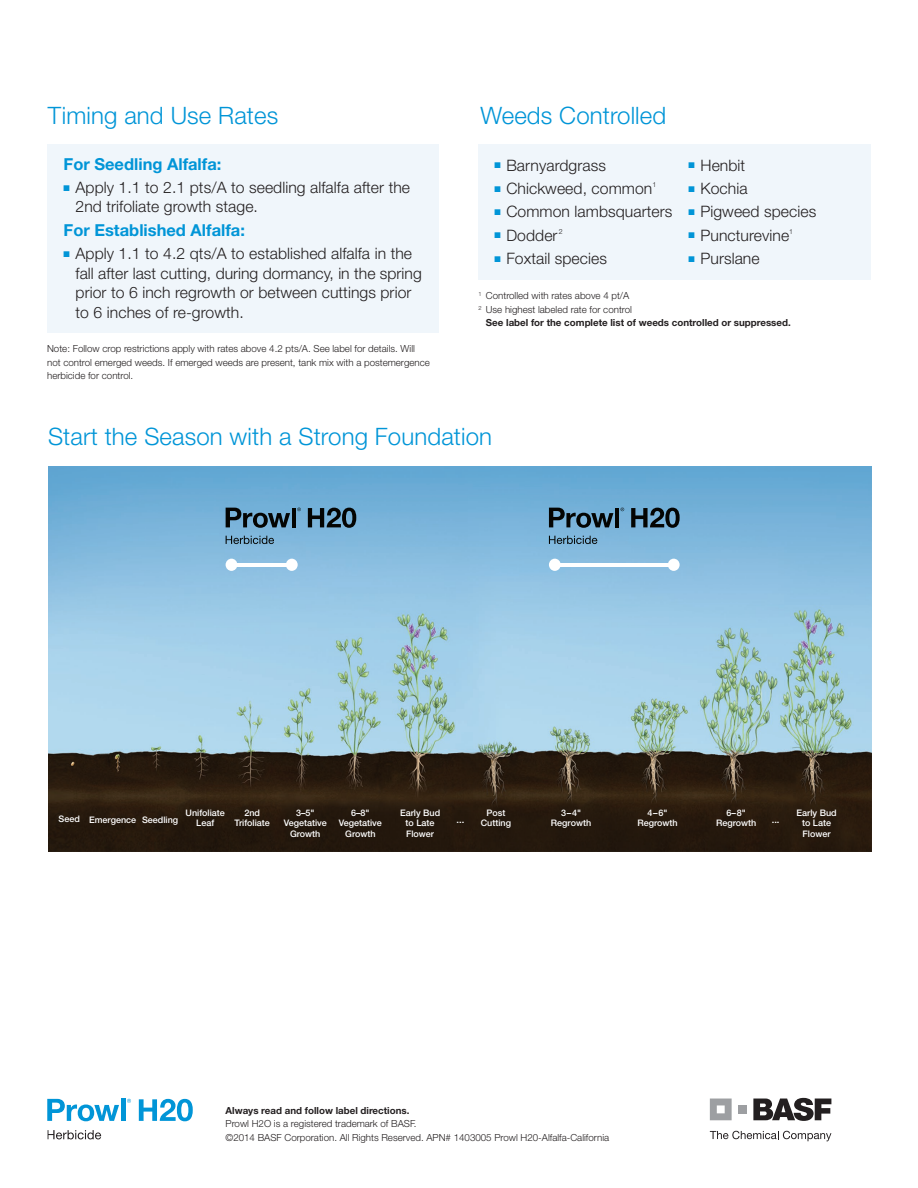
<style>
.page{position:relative;width:918px;height:1188px;background:#fff}
.page>*{position:absolute;margin:0;border:0;box-sizing:border-box;transform-origin:0 0}
.t1{font:300 24px "Helvetica Neue";letter-spacing:.005em;color:#0195d7}
.t2{font:700 16.5px "Helvetica Neue";color:#0195d7}
.t3{font:300 15.75px/19.5px "Helvetica Neue";letter-spacing:.005em;color:#231f20}
.t4{font:300 9.75px/13.5px "Helvetica Neue";color:#231f20}
.t5{font:700 9.75px "Helvetica Neue";color:#231f20}
.t6{font:500 9.3px "Helvetica Neue";color:#fff}
.t7{font:500 9px/10.8px "Helvetica Neue";color:#fff;text-align:center}
.t8{font:300 7.05px "Helvetica Neue";color:#231f20}
.s1{color:#0195d7}
</style>
<div class="page">
<svg style="left:710px;top:1131px;width:121px;height:10px"></svg>
<svg style="left:753px;top:1098px;width:78px;height:23px"></svg>
<svg style="left:710px;top:1099px;width:22px;height:21px"></svg>
<div style="left:738px;top:1105px;width:9px;height:9px;background:#9d9fa2"></div>
<svg style="left:48px;top:1130px;width:53px;height:9px"></svg>
<svg style="left:48px;top:1099px;width:71px;height:22px"></svg>
<hr style="left:121px;top:1099px;width:4px;height:22px;background:#0195d7">
<svg style="left:139px;top:1099px;width:54px;height:22px"></svg>
<svg style="left:127px;top:1099px;width:4px;height:4px"></svg>
<img style="left:48px;top:467px;width:823px;height:384px">
<svg style="left:226px;top:536px;width:48px;height:8px"></svg>
<svg style="left:226px;top:508px;width:64px;height:20px"></svg>
<hr style="left:292px;top:508px;width:4px;height:19px;background:#040503">
<svg style="left:308px;top:508px;width:48px;height:20px"></svg>
<svg style="left:297px;top:508px;width:4px;height:3px"></svg>
<svg style="left:549px;top:536px;width:48px;height:8px"></svg>
<svg style="left:549px;top:508px;width:64px;height:20px"></svg>
<hr style="left:615px;top:508px;width:4px;height:19px;background:#040503">
<svg style="left:631px;top:508px;width:49px;height:20px"></svg>
<div style="left:226px;top:559px;width:11px;height:12px;background:#fff;border-radius:50%"></div>
<div style="left:549px;top:559px;width:12px;height:12px;background:#fff;border-radius:50%"></div>
<div style="left:286px;top:559px;width:12px;height:12px;background:#fff;border-radius:50%"></div>
<div style="left:668px;top:559px;width:12px;height:12px;background:#fff;border-radius:50%"></div>
<hr style="left:236px;top:563px;width:57px;height:3px;background:#fff">
<hr style="left:559px;top:563px;width:115px;height:3px;background:#fff">
<div style="left:48px;top:144px;width:391px;height:189px;background:#f0f6fb"></div>
<div style="left:478px;top:144px;width:393px;height:136px;background:#f0f6fb"></div>
<p class="t1" style="left:48px;top:101px;width:232px">Timing and Use Rates</p>
<p class="t1" style="left:480px;top:101px;width:187px">Weeds Controlled</p>
<p class="t3" style="left:494px;top:155px;width:113px"><span class="s1">■</span> Barnyardgrass</p>
<p class="t3" style="left:494px;top:178px;width:159px"><span class="s1">■</span> Chickweed, common</p>
<p class="t8" style="left:652px;top:180px;width:5px">1</p>
<p class="t3" style="left:494px;top:202px;width:180px"><span class="s1">■</span> Common lambsquarters</p>
<p class="t3" style="left:494px;top:225px;width:65px"><span class="s1">■</span> Dodder</p>
<p class="t8" style="left:559px;top:227px;width:5px">2</p>
<p class="t3" style="left:494px;top:248px;width:114px"><span class="s1">■</span> Foxtail species</p>
<p class="t2" style="left:64px;top:154px;width:159px">For Seedling Alfalfa:</p>
<p class="t3" style="left:76px;top:177px;width:336px;text-indent:-12px"><span class="s1">■</span> Apply 1.1 to 2.1 pts/A to seedling alfalfa after the<br>2nd trifoliate growth stage.</p>
<p class="t2" style="left:64px;top:220px;width:183px">For Established Alfalfa:</p>
<p class="t3" style="left:76px;top:243px;width:348px;text-indent:-12px"><span class="s1">■</span> Apply 1.1 to 4.2 qts/A to established alfalfa in the fall after last cutting, during dormancy, in the spring prior to 6 inch regrowth or between cuttings prior to 6 inches of re-growth.</p>
<p class="t3" style="left:688px;top:155px;width:58px"><span class="s1">■</span> Henbit</p>
<p class="t3" style="left:688px;top:178px;width:61px"><span class="s1">■</span> Kochia</p>
<p class="t3" style="left:688px;top:202px;width:129px"><span class="s1">■</span> Pigweed species</p>
<p class="t3" style="left:688px;top:225px;width:102px"><span class="s1">■</span> Puncturevine</p>
<p class="t8" style="left:789px;top:227px;width:5px">1</p>
<p class="t3" style="left:688px;top:248px;width:73px"><span class="s1">■</span> Purslane</p>
<p class="t4" style="left:478px;top:289px;width:152px"><sup>1</sup> Controlled with rates above 4 pt/A</p>
<p class="t4" style="left:478px;top:302px;width:155px"><sup>2</sup> Use highest labeled rate for control</p>
<p class="t5" style="left:486px;top:317px;width:306px">See label for the complete list of weeds controlled or suppressed.</p>
<p class="t4" style="left:47px;top:342px;width:384px">Note: Follow crop restrictions apply with rates above 4.2 pts/A. See label for details. Will not control emerged weeds. If emerged weeds are present, tank mix with a postemergence herbicide for control.</p>
<p class="t1" style="left:48px;top:422px;width:446px">Start the Season with a Strong Foundation</p>
<p class="t7" style="left:186px;top:807px;width:41px">Unifoliate<br>Leaf</p>
<p class="t7" style="left:486px;top:807px;width:21px">Post</p>
<p class="t7" style="left:244px;top:807px;width:17px">2nd</p>
<p class="t7" style="left:235px;top:818px;width:37px">Trifoliate</p>
<p class="t7" style="left:296px;top:807px;width:20px">3–5"</p>
<p class="t7" style="left:284px;top:818px;width:45px">Vegetative</p>
<p class="t7" style="left:290px;top:829px;width:32px">Growth</p>
<p class="t7" style="left:351px;top:807px;width:20px">6–8"</p>
<p class="t7" style="left:339px;top:818px;width:45px">Vegetative</p>
<p class="t7" style="left:345px;top:829px;width:32px">Growth</p>
<p class="t7" style="left:400px;top:807px;width:42px">Early Bud to Late</p>
<p class="t7" style="left:406px;top:829px;width:30px">Flower</p>
<p class="t7" style="left:561px;top:807px;width:21px">3–4"</p>
<p class="t7" style="left:551px;top:818px;width:42px">Regrowth</p>
<p class="t7" style="left:648px;top:807px;width:21px">4–6"</p>
<p class="t7" style="left:637px;top:818px;width:42px">Regrowth</p>
<p class="t7" style="left:727px;top:807px;width:21px">6–8"</p>
<p class="t7" style="left:716px;top:818px;width:42px">Regrowth</p>
<p class="t7" style="left:797px;top:807px;width:42px">Early Bud to Late</p>
<p class="t7" style="left:803px;top:829px;width:30px">Flower</p>
<p class="t7" style="left:59px;top:814px;width:23px">Seed</p>
<p class="t7" style="left:89px;top:814px;width:49px">Emergence</p>
<p class="t7" style="left:142px;top:814px;width:38px">Seedling</p>
<p class="t6" style="left:457px;top:814px;width:9px">...</p>
<p class="t6" style="left:772px;top:814px;width:9px">...</p>
<p class="t7" style="left:481px;top:818px;width:32px">Cutting</p>
<p class="t5" style="left:226px;top:1104px;width:185px">Always read and follow label directions.</p>
<p class="t4" style="left:226px;top:1117px;width:193px">Prowl H2O is a registered trademark of BASF.</p>
<p class="t4" style="left:226px;top:1130px;width:385px">©2014 BASF Corporation. All Rights Reserved. APN# 1403005 Prowl H20-Alfalfa-California</p>
</div>
